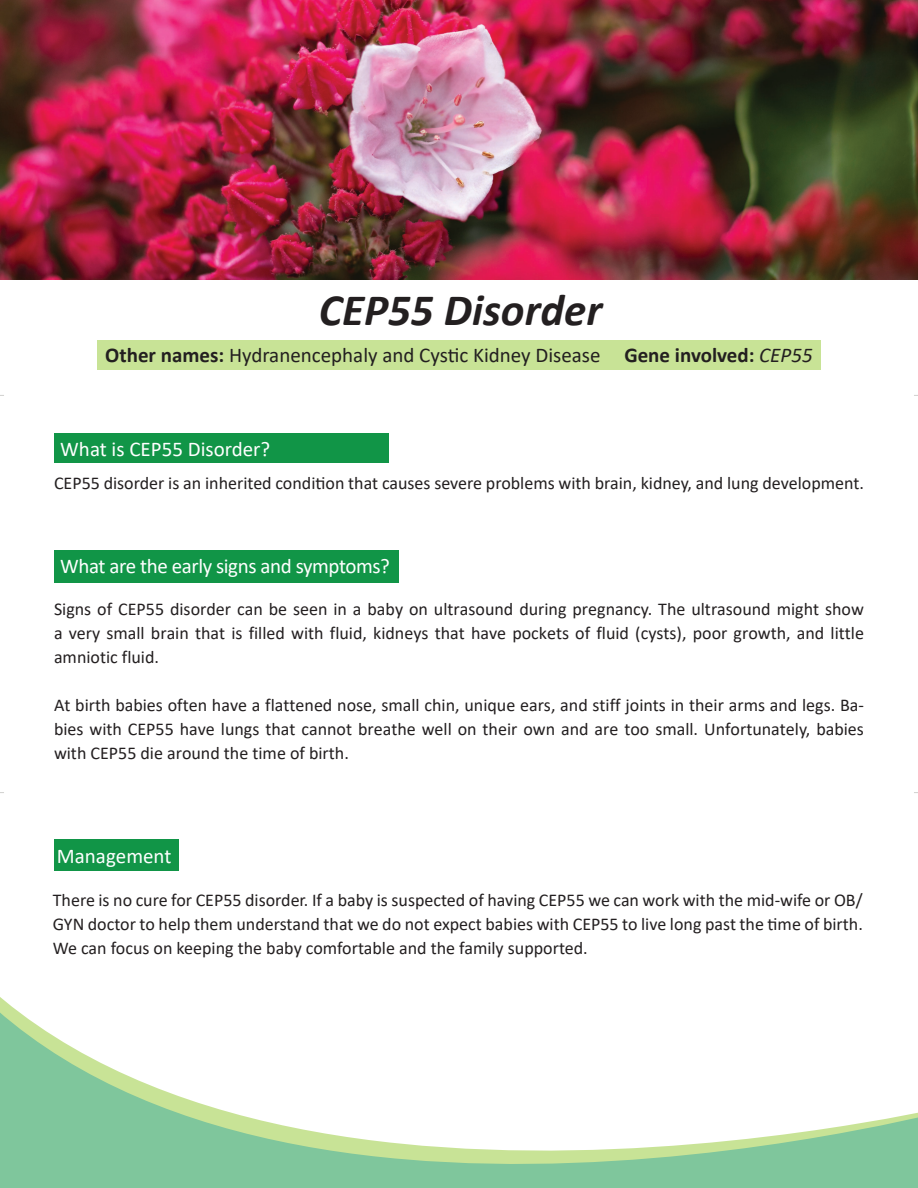
<style>
.page{position:relative;width:918px;height:1188px;background:#fff}
.page>*{position:absolute;margin:0;border:0;box-sizing:border-box;transform-origin:0 0}
.t1{font:italic 700 45px "Calibri";color:#231f20}
.t2{font:21px "Calibri";color:#231f20}
.t3{font:21px "Calibri";letter-spacing:-.015em;color:#fff}
.t4{font:18px/24px "Calibri";color:#231f20;text-align:justify}
.s1{font-weight:700}
.s2{font-style:italic}
</style>
<div class="page">
<img style="left:0;top:0;width:918px;height:280px">
<svg style="left:0;top:997px;width:918px;height:191px"></svg>
<div style="left:54px;top:434px;width:335px;height:29px;background:#119547"></div>
<div style="left:54px;top:550px;width:345px;height:33px;background:#119547"></div>
<div style="left:97px;top:340px;width:724px;height:29px;background:#c8e396"></div>
<div style="left:54px;top:839px;width:124px;height:32px;background:#119547"></div>
<p class="t1" style="left:319px;top:279px;width:285px">CEP55 Disorder</p>
<p class="t2" style="left:105px;top:341px;width:709px"><span class="s1">Other names:</span> Hydranencephaly and Cystic Kidney Disease <span class="s1">Gene involved:</span> <span class="s2">CEP55</span></p>
<p class="t3" style="left:60px;top:434px;width:212px">What is CEP55 Disorder?</p>
<p class="t4" style="left:54px;top:471px;width:811px">CEP55 disorder is an inherited condition that causes severe problems with brain, kidney, and lung development.</p>
<p class="t3" style="left:60px;top:552px;width:331px">What are the early signs and symptoms?</p>
<p class="t4" style="left:54px;top:596px;width:811px">Signs of CEP55 disorder can be seen in a baby on ultrasound during pregnancy. The ultrasound might show a very small brain that is filled with fluid, kidneys that have pockets of fluid (cysts), poor growth, and little amniotic fluid.</p>
<p class="t4" style="left:54px;top:692px;width:812px">At birth babies often have a flattened nose, small chin, unique ears, and stiff joints in their arms and legs. Ba&shy;bies with CEP55 have lungs that cannot breathe well on their own and are too small. Unfortunately, babies with CEP55 die around the time of birth.</p>
<p class="t3" style="left:57px;top:842px;width:116px">Management</p>
<p class="t4" style="left:53px;top:888px;width:812px">There is no cure for CEP55 disorder. If a baby is suspected of having CEP55 we can work with the mid-wife or OB/ GYN doctor to help them understand that we do not expect babies with CEP55 to live long past the time of birth.<br>We can focus on keeping the baby comfortable and the family supported.</p>
</div>
